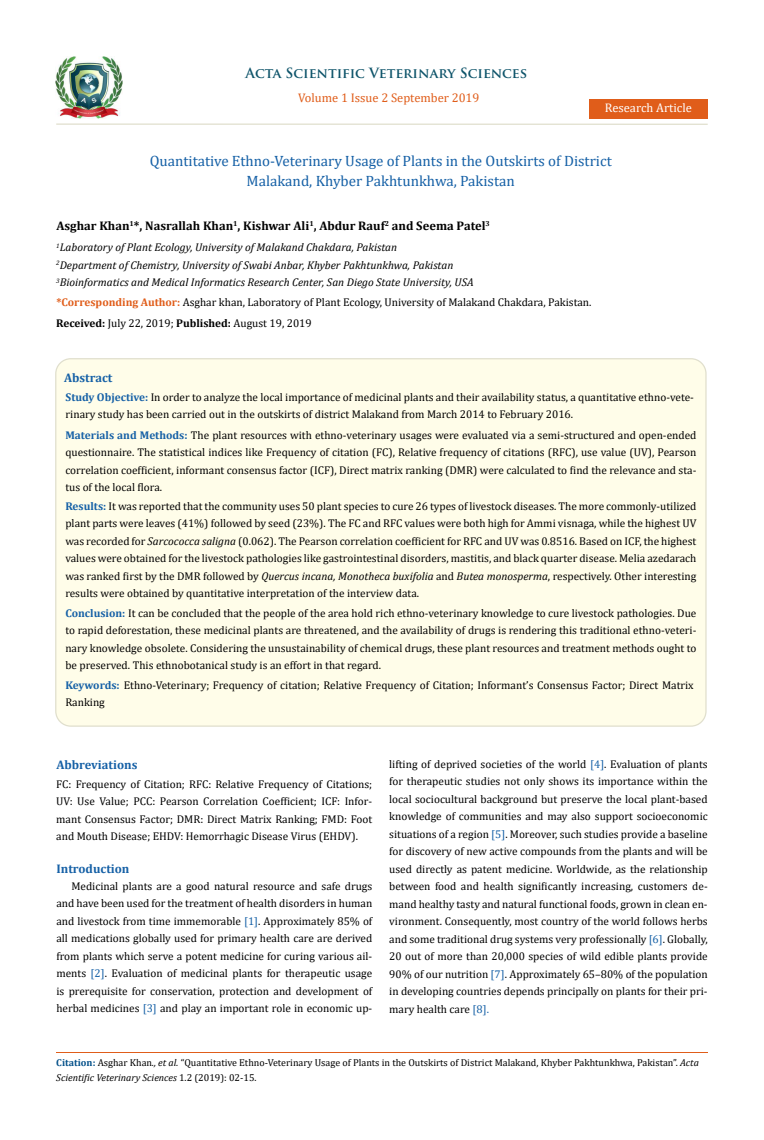
<style>
.page{position:relative;width:764px;height:1140px;background:#fff}
.page>*{position:absolute;margin:0;border:0;box-sizing:border-box;transform-origin:0 0}
.t1{font:15px/20px "Cambria";color:#1560a6;text-align:center}
.t2{font:700 13.75px "Trajan Pro";color:#0e546a}
.t3{font:700 12.5px "Cambria";color:#000}
.t4{font:700 12.5px "Cambria";color:#1560a6}
.t5{font:12.5px "Cambria";color:#e05d1a}
.t6{font:12.5px "Cambria";color:#fff}
.t7{font:11.25px/17.5px "Cambria";color:#000;text-align:justify}
.t8{font:italic 11.25px/17.5px "Cambria";color:#000}
.t9{font:10px/15px "Cambria";color:#000}
.s1{font-weight:700;color:#e05d1a}
.s2{font-weight:700}
.s3{font-weight:700;color:#1560a6}
.s4{font-style:italic}
.s5{color:#1560a6}
.s6{font-weight:700;color:#035089}
</style>
<div class="page">
<img style="left:56px;top:57px;width:66px;height:61px">
<div style="left:589px;top:99px;width:118px;height:20px;background:#e05d1a"></div>
<div style="left:56px;top:359px;width:650px;height:367px;background:#fffde9;border-radius:15px"></div>
<hr style="left:56px;top:123px;width:651px;height:2px;background:#e0dfcd">
<hr style="left:56px;top:1053px;width:652px;height:1px;background:#e05d1a">
<p class="t2" style="left:245px;top:64px;width:283px">Acta Scientific Veterinary Sciences</p>
<p class="t5" style="left:298px;top:91px;width:183px">Volume 1 Issue 2 September 2019</p>
<p class="t6" style="left:605px;top:100px;width:89px">Research Article</p>
<h1 class="t1" style="left:150px;top:151px;width:463px">Quantitative Ethno-Veterinary Usage of Plants in the Outskirts of District<br>Malakand, Khyber Pakhtunkhwa, Pakistan</h1>
<p class="t3" style="left:56px;top:217px;width:435px">Asghar Khan<sup>1</sup>*, Nasrallah Khan<sup>1</sup>, Kishwar Ali<sup>1</sup>, Abdur Rauf<sup>2</sup> and Seema Patel<sup>3</sup></p>
<p class="t8" style="left:56px;top:238px;width:419px"><sup>1</sup>Laboratory of Plant Ecology, University of Malakand Chakdara, Pakistan<br><sup>2</sup>Department of Chemistry, University of Swabi Anbar, Khyber Pakhtunkhwa, Pakistan<br><sup>3</sup>Bioinformatics and Medical Informatics Research Center, San Diego State University, USA</p>
<p class="t7" style="left:56px;top:294px;width:537px"><span class="s1">*Corresponding Author:</span> Asghar khan, Laboratory of Plant Ecology, University of Malakand Chakdara, Pakistan.</p>
<p class="t7" style="left:56px;top:314px;width:257px"><span class="s2">Received:</span> July 22, 2019; <span class="s2">Published:</span> August 19, 2019</p>
<p class="t4" style="left:64px;top:369px;width:50px">Abstract</p>
<p class="t7" style="left:66px;top:388px;width:630px"><span class="s3">Study Objective:</span> In order to analyze the local importance of medicinal plants and their availability status, a quantitative ethno-vete&shy;rinary study has been carried out in the outskirts of district Malakand from March 2014 to February 2016.</p>
<p class="t7" style="left:65px;top:426px;width:632px"><span class="s3">Materials and Methods:</span> The plant resources with ethno-veterinary usages were evaluated via a semi-structured and open-ended questionnaire. The statistical indices like Frequency of citation (FC), Relative frequency of citations (RFC), use value (UV), Pearson correlation coefficient, informant consensus factor (ICF), Direct matrix ranking (DMR) were calculated to find the relevance and sta&shy;tus of the local flora.</p>
<p class="t7" style="left:65px;top:497px;width:632px"><span class="s3">Results:</span> It was reported that the community uses 50 plant species to cure 26 types of livestock diseases. The more commonly-utilized plant parts were leaves (41%) followed by seed (23%). The FC and RFC values were both high for Ammi visnaga, while the highest UV was recorded for <span class="s4">Sarcococca saligna</span> (0.062). The Pearson correlation coefficient for RFC and UV was 0.8516. Based on ICF, the highest values were obtained for the livestock pathologies like gastrointestinal disorders, mastitis, and black quarter disease. Melia azedarach was ranked first by the DMR followed by <span class="s4">Quercus incana, Monotheca buxifolia</span> and <span class="s4">Butea monosperma</span>, respectively. Other interesting results were obtained by quantitative interpretation of the interview data.</p>
<p class="t7" style="left:65px;top:604px;width:632px"><span class="s3">Conclusion:</span> It can be concluded that the people of the area hold rich ethno-veterinary knowledge to cure livestock pathologies. Due to rapid deforestation, these medicinal plants are threatened, and the availability of drugs is rendering this traditional ethno-veteri&shy;nary knowledge obsolete. Considering the unsustainability of chemical drugs, these plant resources and treatment methods ought to be preserved. This ethnobotanical study is an effort in that regard.</p>
<p class="t7" style="left:65px;top:676px;width:630px"><span class="s3">Keywords:</span> Ethno-Veterinary; Frequency of citation; Relative Frequency of Citation; Informant’s Consensus Factor; Direct Matrix<br>Ranking</p>
<p class="t4" style="left:56px;top:756px;width:82px">Abbreviations</p>
<p class="t7" style="left:56px;top:775px;width:317px">FC: Frequency of Citation; RFC: Relative Frequency of Citations; UV: Use Value; PCC: Pearson Correlation Coefficient; ICF: Infor&shy;mant Consensus Factor; DMR: Direct Matrix Ranking; FMD: Foot and Mouth Disease; EHDV: Hemorrhagic Disease Virus (EHDV).</p>
<p class="t4" style="left:56px;top:860px;width:75px">Introduction</p>
<p class="t7" style="left:56px;top:877px;width:317px;text-indent:15px">Medicinal plants are a good natural resource and safe drugs and have been used for the treatment of health disorders in human and livestock from time immemorable <span class="s5">[1]</span>. Approximately 85% of all medications globally used for primary health care are derived from plants which serve a potent medicine for curing various ail&shy;ments <span class="s5">[2]</span>. Evaluation of medicinal plants for therapeutic usage is prerequisite for conservation, protection and development of herbal medicines <span class="s5">[3]</span> and play an important role in economic up-</p>
<p class="t7" style="left:389px;top:755px;width:320px">lifting of deprived societies of the world <span class="s5">[4]</span>. Evaluation of plants for therapeutic studies not only shows its importance within the local sociocultural background but preserve the local plant-based knowledge of communities and may also support socioeconomic situations of a region <span class="s5">[5]</span>. Moreover, such studies provide a baseline for discovery of new active compounds from the plants and will be used directly as patent medicine. Worldwide, as the relationship between food and health significantly increasing, customers de&shy;mand healthy tasty and natural functional foods, grown in clean en&shy;vironment. Consequently, most country of the world follows herbs and some traditional drug systems very professionally <span class="s5">[6]</span>. Globally, 20 out of more than 20,000 species of wild edible plants provide 90% of our nutrition <span class="s5">[7]</span>. Approximately 65–80% of the population in developing countries depends principally on plants for their pri&shy;mary health care <span class="s5">[8].</span></p>
<p class="t9" style="left:56px;top:1055px;width:644px"><span class="s6">Citation:</span> Asghar Khan<span class="s4">., et al.</span> “Quantitative Ethno-Veterinary Usage of Plants in the Outskirts of District Malakand, Khyber Pakhtunkhwa, Pakistan”. <span class="s4">Acta<br>Scientific Veterinary Sciences</span> 1.2 (2019): 02-15.</p>
</div>
